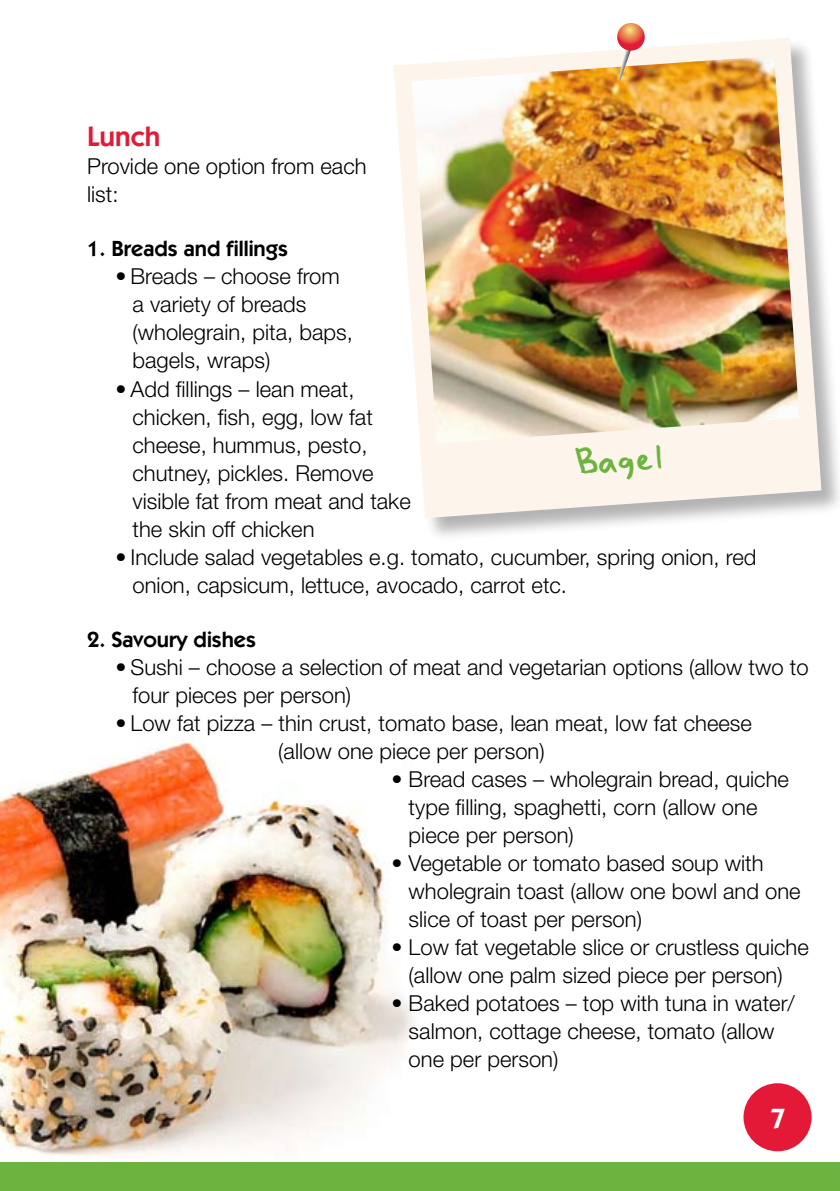
<style>
.page{position:relative;width:840px;height:1191px;background:#fff}
.page>*{position:absolute;margin:0;border:0;box-sizing:border-box;transform-origin:0 0}
.t1{font:41.6px "Penof Truth";color:#6db33f}
.t2{font:600 28px "Itc Kabel";color:#e31937}
.t3{font:600 28px "Itc Kabel";color:#fff}
.t4{font:300 22px/28px "Helvetica Neue";color:#000}
.t5{font:600 22px "Itc Kabel";color:#000}
</style>
<div class="page">
<img style="left:11px;top:737px;width:403px;height:420px">
<div style="left:392px;top:37px;width:447px;height:513px;background:#000;opacity:.3"></div>
<svg style="left:393px;top:38px;width:428px;height:480px;fill:#fdf5ec"></svg>
<img style="left:411px;top:56px;width:387px;height:387px">
<svg style="left:615px;top:23px;width:31px;height:57px;background:#e6a585"></svg>
<div style="left:743px;top:1083px;width:68px;height:68px;background:#e31937;border-radius:50%"></div>
<div style="left:0;top:1162px;width:839px;height:29px;background:#6db33f"></div>
<div style="left:0;top:699px;width:11px;height:492px;background:#000;opacity:.3"></div>
<p class="t2" style="left:87px;top:120px;width:75px">Lunch</p>
<p class="t4" style="left:87px;top:152px;width:281px">Provide one option from each list:</p>
<p class="t5" style="left:87px;top:236px;width:202px">1. Breads and fillings</p>
<p class="t4" style="left:132px;top:262px;width:222px;text-indent:-17px">• Breads – choose from a variety of breads (wholegrain, pita, baps, bagels, wraps)</p>
<p class="t4" style="left:132px;top:374px;width:279px;text-indent:-17px">• Add fillings – lean meat, chicken, fish, egg, low fat cheese, hummus, pesto, chutney, pickles. Remove visible fat from meat and take the skin off chicken</p>
<p class="t4" style="left:132px;top:542px;width:625px;text-indent:-17px">• Include salad vegetables e.g. tomato, cucumber, spring onion, red onion, capsicum, lettuce, avocado, carrot etc.</p>
<p class="t5" style="left:87px;top:626px;width:170px">2. Savoury dishes</p>
<p class="t4" style="left:132px;top:652px;width:677px;text-indent:-17px">• Sushi – choose a selection of meat and vegetarian options (allow two to four pieces per person)</p>
<p class="t4" style="left:278px;top:708px;width:475px;text-indent:-163px">• Low fat pizza – thin crust, tomato base, lean meat, low fat cheese (allow one piece per person)</p>
<h1 class="t1" style="left:574px;top:440px;width:90px;rotate:-4deg">Bagel</h1>
<p class="t4" style="left:408px;top:764px;width:381px;text-indent:-17px">• Bread cases – wholegrain bread, quiche type filling, spaghetti, corn (allow one piece per person)</p>
<p class="t4" style="left:408px;top:848px;width:393px;text-indent:-17px">• Vegetable or tomato based soup with wholegrain toast (allow one bowl and one slice of toast per person)</p>
<p class="t4" style="left:391px;top:932px;width:418px;text-align:center">• Low fat vegetable slice or crustless quiche (allow one palm sized piece per person)</p>
<p class="t4" style="left:408px;top:988px;width:387px;text-indent:-17px">• Baked potatoes – top with tuna in water/ salmon, cottage cheese, tomato (allow one per person)</p>
<p class="t3" style="left:769px;top:1102px;width:17px">7</p>
</div>
